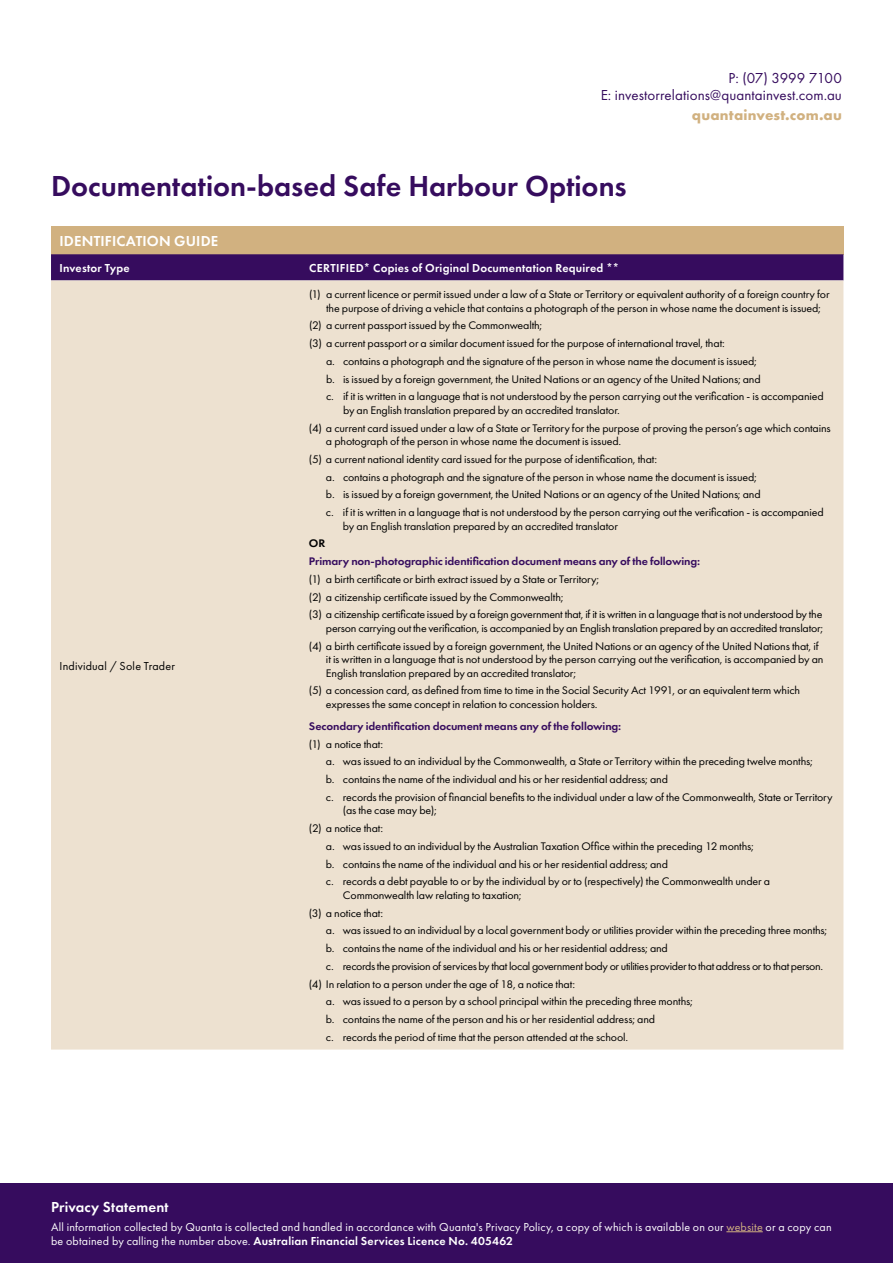
<style>
.page{position:relative;width:893px;height:1263px;background:#fff}
.page>*{position:absolute;margin:0;border:0;box-sizing:border-box;transform-origin:0 0}
.t1{font:600 30px "Futura PT";color:#360c5e}
.t2{font:15px/16.5px "Futura PT";letter-spacing:.005em;color:#360c5e;text-align:right}
.t3{font:600 15px "Futura PT";letter-spacing:.01em;color:#fff}
.t4{font:700 15px "Futura PT";letter-spacing:.015em;color:#d1b180}
.t5{font:12px/14.4px "Futura PT";letter-spacing:.015em;color:#fff}
.t6{font:600 12px "Futura PT";letter-spacing:.02em;color:#fff}
.t7{font:12px "Futura PT";letter-spacing:.015em;color:#000}
.t8{font:11.4px/17.7px "Futura PT";letter-spacing:-.01em;color:#000;scale:1.05 1}
.t9{font:600 11.4px "Futura PT";letter-spacing:-.01em;color:#360c5e;scale:1.05 1}
.t10{font:11.4px "Futura PT";letter-spacing:-.03em;color:#000;scale:1.05 1}
.t11{font:600 11.4px "Futura PT";color:#000;scale:1.05 1}
.s1{color:#d1b180}
.s2{font-weight:600}
</style>
<div class="page">
<div style="left:51px;top:226px;width:792px;height:28px;background:#d1b180"></div>
<div style="left:51px;top:254px;width:792px;height:26px;background:#360c5e"></div>
<div style="left:51px;top:280px;width:792px;height:769px;background:#ede1d0"></div>
<div style="left:0;top:1183px;width:893px;height:80px;background:#360c5e"></div>
<hr style="left:726px;top:1231px;width:37px;height:1px;background:#d1b180">
<h2 class="t2" style="left:601px;top:70px;width:243px">P: (07) 3999 7100<br>E: investorrelations@quantainvest.com.au</h2>
<h2 class="t4" style="left:692px;top:106px;width:151px">quantainvest.com.au</h2>
<h1 class="t1" style="left:51px;top:167px;width:577px">Documentation-based Safe Harbour Options</h1>
<h2 class="t3" style="left:60px;top:231px;width:160px">IDENTIFICATION GUIDE</h2>
<p class="t6" style="left:60px;top:260px;width:72px">Investor Type</p>
<p class="t6" style="left:309px;top:260px;width:312px">CERTIFIED* Copies of Original Documentation Required **</p>
<p class="t7" style="left:60px;top:658px;width:117px">Individual / Sole Trader</p>
<p class="t8" style="left:326px;top:288px;width:481px;line-height:13.5px;text-indent:-17px">(1) a current licence or permit issued under a law of a State or Territory or equivalent authority of a foreign country for the purpose of driving a vehicle that contains a photograph of the person in whose name the document is issued;</p>
<p class="t8" style="left:309px;top:317px;width:224px">(2) a current passport issued by the Commonwealth;</p>
<p class="t8" style="left:309px;top:334px;width:398px">(3) a current passport or a similar document issued for the purpose of international travel, that:</p>
<p class="t8" style="left:326px;top:352px;width:412px">a. contains a photograph and the signature of the person in whose name the document is issued;</p>
<p class="t8" style="left:326px;top:370px;width:416px">b. is issued by a foreign government, the United Nations or an agency of the United Nations; and</p>
<p class="t8" style="left:326px;top:388px;width:476px">c. if it is written in a language that is not understood by the person carrying out the verification - is accompanied</p>
<p class="t8" style="left:309px;top:401px;width:498px;text-indent:34px">by an English translation prepared by an accredited translator.<br>(4) a current card issued under a law of a State or Territory for the purpose of proving the person’s age which contains</p>
<p class="t8" style="left:326px;top:432px;width:283px">a photograph of the person in whose name the document is issued.</p>
<p class="t8" style="left:309px;top:450px;width:333px">(5) a current national identity card issued for the purpose of identification, that:</p>
<p class="t8" style="left:326px;top:468px;width:412px">a. contains a photograph and the signature of the person in whose name the document is issued;</p>
<p class="t8" style="left:326px;top:486px;width:416px">b. is issued by a foreign government, the United Nations or an agency of the United Nations; and</p>
<p class="t8" style="left:326px;top:503px;width:476px">c. if it is written in a language that is not understood by the person carrying out the verification - is accompanied</p>
<p class="t8" style="left:343px;top:517px;width:263px">by an English translation prepared by an accredited translator</p>
<p class="t11" style="left:309px;top:536px;width:17px">OR</p>
<p class="t9" style="left:309px;top:554px;width:374px">Primary non-photographic identification document means any of the following:</p>
<p class="t8" style="left:309px;top:570px;width:491px">(1) a birth certificate or birth extract issued by a State or Territory;<br>(2) a citizenship certificate issued by the Commonwealth;<br>(3) a citizenship certificate issued by a foreign government that, if it is written in a language that is not understood by the</p>
<p class="t8" style="left:309px;top:619px;width:491px;text-indent:17px">person carrying out the verification, is accompanied by an English translation prepared by an accredited translator; (4) a birth certificate issued by a foreign government, the United Nations or an agency of the United Nations that, if</p>
<p class="t8" style="left:326px;top:652px;width:475px;line-height:13.5px">it is written in a language that is not understood by the person carrying out the verification, is accompanied by an<br>English translation prepared by an accredited translator;</p>
<p class="t8" style="left:326px;top:684px;width:453px;line-height:13.5px;text-indent:-17px">(5) a concession card, as defined from time to time in the Social Security Act 1991, or an equivalent term which expresses the same concept in relation to concession holders.</p>
<p class="t9" style="left:309px;top:719px;width:299px">Secondary identification document means any of the following:</p>
<p class="t8" style="left:326px;top:735px;width:484px;text-indent:-17px">(1) a notice that:<br>a. was issued to an individual by the Commonwealth, a State or Territory within the preceding twelve months;<br>b. contains the name of the individual and his or her residential address; and<br>c. records the provision of financial benefits to the individual under a law of the Commonwealth, State or Territory</p>
<p class="t8" style="left:309px;top:802px;width:123px;text-indent:34px">(as the case may be); (2) a notice that:</p>
<p class="t8" style="left:326px;top:837px;width:424px">a. was issued to an individual by the Australian Taxation Office within the preceding 12 months;<br>b. contains the name of the individual and his or her residential address; and<br>c. records a debt payable to or by the individual by or to (respectively) the Commonwealth under a</p>
<p class="t8" style="left:309px;top:886px;width:204px;text-indent:34px">Commonwealth law relating to taxation; (3) a notice that:</p>
<p class="t8" style="left:326px;top:922px;width:479px">a. was issued to an individual by a local government body or utilities provider within the preceding three months;</p>
<p class="t8" style="left:326px;top:939px;width:327px">b. contains the name of the individual and his or her residential address; and</p>
<p class="t10" style="left:326px;top:959px;width:475px">c. records the provision of services by that local government body or utilities provider to that address or to that person.</p>
<p class="t8" style="left:309px;top:975px;width:255px">(4) In relation to a person under the age of 18, a notice that:</p>
<p class="t8" style="left:326px;top:993px;width:351px">a. was issued to a person by a school principal within the preceding three months;</p>
<p class="t8" style="left:326px;top:1010px;width:315px">b. contains the name of the person and his or her residential address; and</p>
<p class="t8" style="left:326px;top:1028px;width:289px">c. records the period of time that the person attended at the school.</p>
<h2 class="t3" style="left:51px;top:1197px;width:119px">Privacy Statement</h2>
<p class="t5" style="left:51px;top:1219px;width:782px">All information collected by Quanta is collected and handled in accordance with Quanta's Privacy Policy, a copy of which is available on our <span class="s1">website</span> or a copy can be obtained by calling the number above. <span class="s2">Australian Financial Services Licence No. 405462</span></p>
</div>
